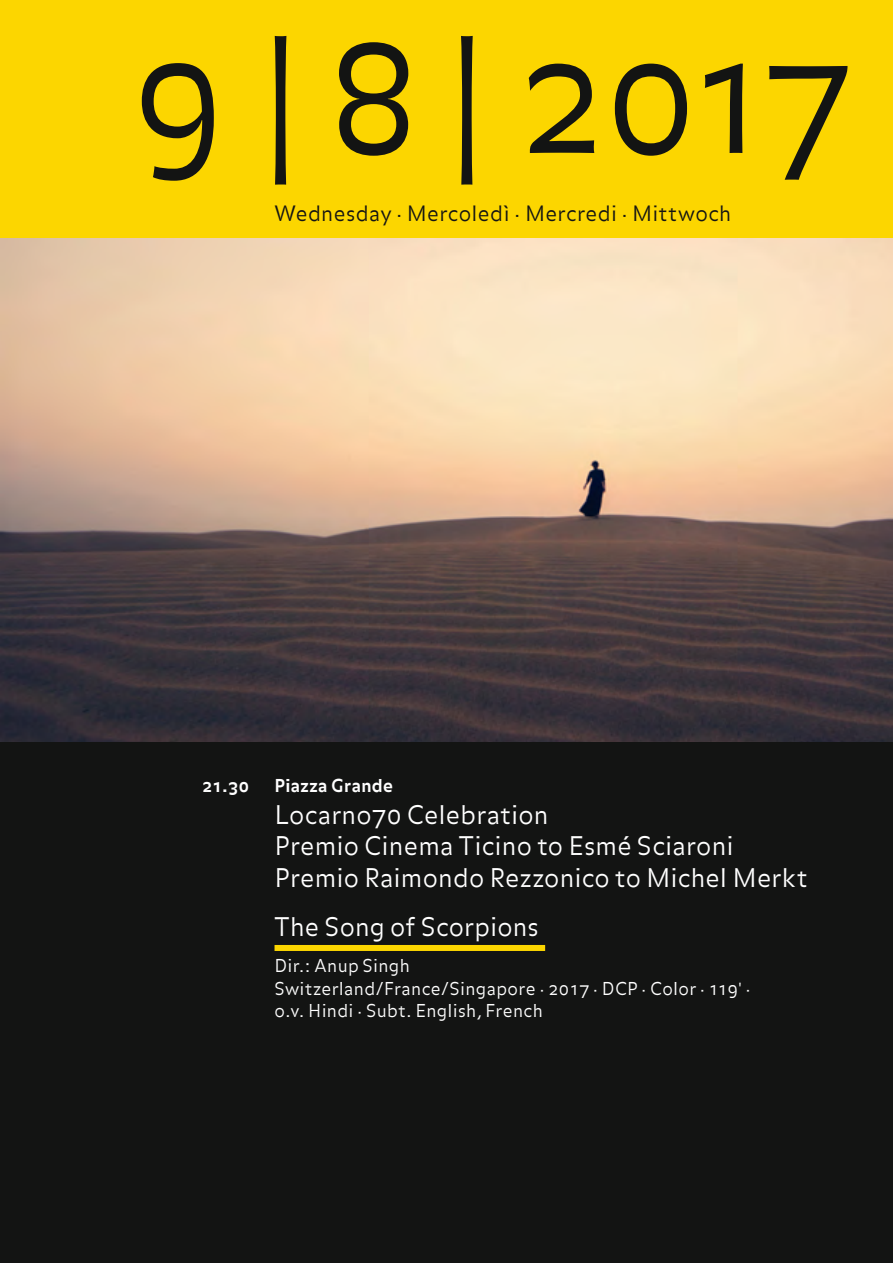
<style>
.page{position:relative;width:893px;height:1263px;background:#fff}
.page>*{position:absolute;margin:0;border:0;box-sizing:border-box;transform-origin:0 0}
.t1{font:300 158.4px "Balance Pro";color:#131413}
.t2{font:300 25.5px/31.5px "Balance Pro";letter-spacing:.01em;color:#fff}
.t3{font:300 21px "Balance Pro";letter-spacing:.02em;color:#131413}
.t4{font:300 17.7px/22.5px "Balance Pro";letter-spacing:.02em;color:#fff}
.t5{font:700 17.7px "Balance Pro";letter-spacing:.025em;color:#fff}
</style>
<div class="page">
<div style="left:0;top:0;width:893px;height:238px;background:#fcd600"></div>
<img style="left:0;top:239px;width:893px;height:503px">
<div style="left:0;top:742px;width:893px;height:521px;background:#131413"></div>
<div style="left:274px;top:945px;width:271px;height:6px;background:#fcd600"></div>
<h1 class="t1" style="left:134px;top:-9px;width:720px">9|8|2017</h1>
<p class="t3" style="left:274px;top:199px;width:458px">Wednesday · Mercoledì · Mercredi · Mittwoch</p>
<p class="t5" style="left:202px;top:774px;width:48px">21.30</p>
<p class="t5" style="left:274px;top:774px;width:120px">Piazza Grande</p>
<p class="t2" style="left:274px;top:799px;width:535px">Locarno70 Celebration<br>Premio Cinema Ticino to Esmé Sciaroni<br>Premio Raimondo Rezzonico to Michel Merkt</p>
<p class="t2" style="left:274px;top:912px;width:266px">The Song of Scorpions</p>
<p class="t4" style="left:274px;top:955px;width:478px">Dir.: Anup Singh<br>Switzerland/France/Singapore · 2017 · DCP · Color · 119' · o.v. Hindi · Subt. English, French</p>
</div>
